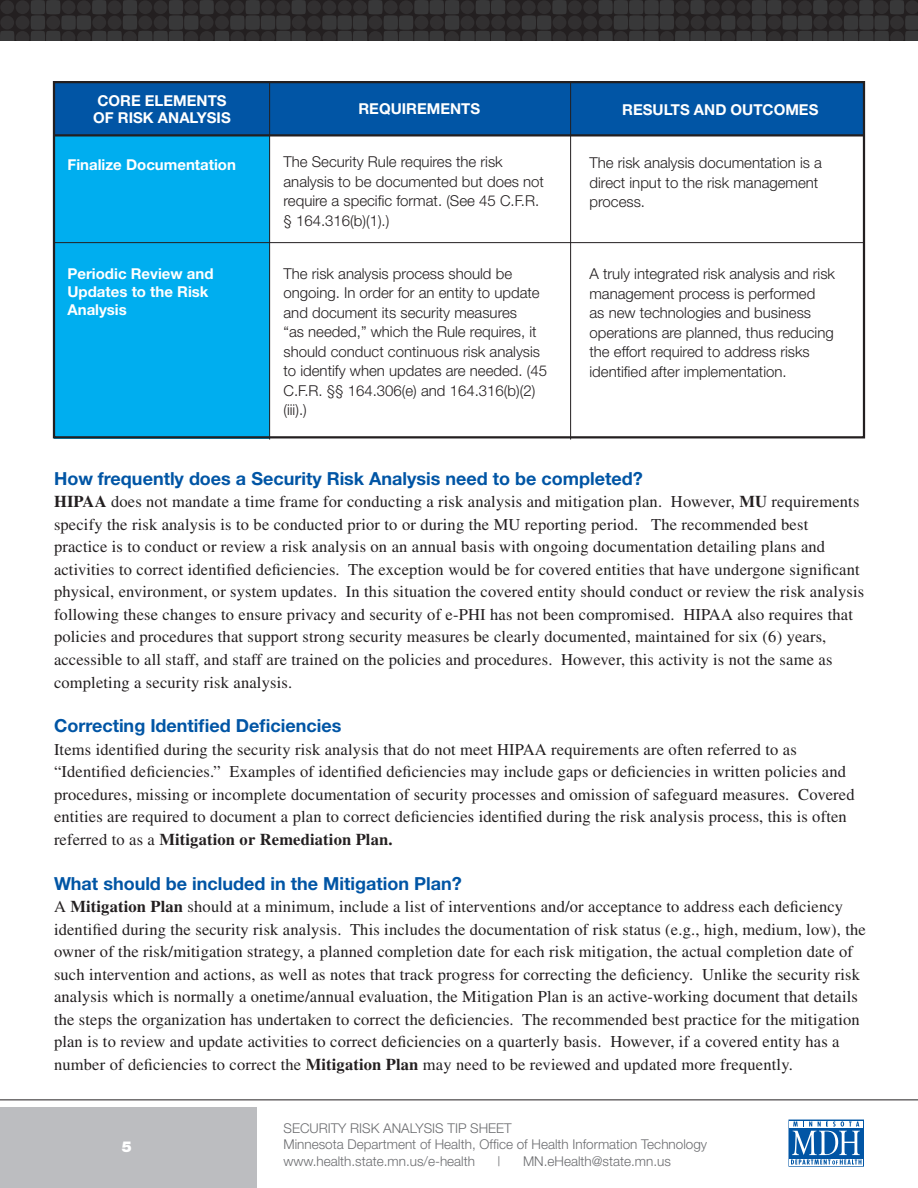
<style>
.page{position:relative;width:918px;height:1188px;background:#fff}
.page>*{position:absolute;margin:0;border:0;box-sizing:border-box;transform-origin:0 0}
.t1{font:700 18px "Helvetica Neue";color:#0155a5}
.t2{font:16.5px/22.5px "Times";letter-spacing:.01em;color:#231f20}
.t3{font:300 15px/19.5px "Helvetica Neue";color:#231f20}
.t4{font:700 15px/18px "Helvetica Neue";color:#fff}
.t5{font:900 15px "Helvetica Neue";color:#fff}
.t6{font:300 13.5px/16.5px "Helvetica Neue";color:#6c6d70}
.s1{font-weight:700}
</style>
<div class="page">
<div style="left:54px;top:81px;width:216px;height:357px;background:#00aeef"></div>
<div style="left:54px;top:81px;width:810px;height:54px;background:#0155a5"></div>
<div style="left:53px;top:81px;width:812px;height:357px;border:2px solid #231f20"></div>
<hr style="left:53px;top:242px;width:810px;height:1px;background:#231f20">
<hr style="left:53px;top:134px;width:810px;height:2px;background:#231f20">
<hr style="left:269px;top:81px;width:1px;height:359px;background:#231f20">
<hr style="left:570px;top:81px;width:1px;height:359px;background:#231f20">
<div style="left:0;top:1107px;width:256px;height:81px;background:#bcbdc0"></div>
<hr style="left:0;top:1100px;width:918px;height:1px;background:#231f20">
<svg style="left:0;top:0;width:918px;height:40px;background:#302e2f"></svg>
<svg style="left:788px;top:1120px;width:76px;height:47px"></svg>
<p class="t4" style="left:93px;top:92px;width:139px;line-height:16.5px">CORE ELEMENTS<br>OF RISK ANALYSIS</p>
<p class="t4" style="left:358px;top:99px;width:123px">REQUIREMENTS</p>
<p class="t4" style="left:622px;top:100px;width:198px">RESULTS AND OUTCOMES</p>
<p class="t4" style="left:68px;top:155px;width:170px">Finalize Documentation</p>
<p class="t3" style="left:284px;top:152px;width:262px">The Security Rule requires the risk analysis to be documented but does not require a specific format. (See 45 C.F.R. § 164.316(b)(1).)</p>
<p class="t3" style="left:590px;top:153px;width:234px">The risk analysis documentation is a direct input to the risk management process.</p>
<p class="t4" style="left:68px;top:264px;width:148px">Periodic Review and<br>Updates to the Risk<br>Analysis</p>
<p class="t3" style="left:284px;top:263px;width:265px">The risk analysis process should be ongoing. In order for an entity to update and document its security measures<br>“as needed,” which the Rule requires, it should conduct continuous risk analysis to identify when updates are needed. (45<br>C.F.R. §§ 164.306(e) and 164.316(b)(2) (iii).)</p>
<p class="t3" style="left:590px;top:264px;width:247px">A truly integrated risk analysis and risk management process is performed<br>as new technologies and business operations are planned, thus reducing the effort required to address risks identified after implementation.</p>
<h3 class="t1" style="left:54px;top:467px;width:590px">How frequently does a Security Risk Analysis need to be completed?</h3>
<p class="t2" style="left:54px;top:491px;width:812px"><span class="s1">HIPAA</span> does not mandate a time frame for conducting a risk analysis and mitigation plan . However, <span class="s1">MU</span> requirements specify the risk analysis is to be conducted prior to or during the MU reporting period . The recommended best practice is to conduct or review a risk analysis on an annual basis with ongoing documentation detailing plans and activities to correct identified deficiencies . The exception would be for covered entities that have undergone significant physical, environment, or system updates . In this situation the covered entity should conduct or review the risk analysis following these changes to ensure privacy and security of e-PHI has not been compromised . HIPAA also requires that policies and procedures that support strong security measures be clearly documented, maintained for six (6) years, accessible to all staff, and staff are trained on the policies and procedures . However, this activity is not the same as completing a security risk analysis .</p>
<h3 class="t1" style="left:54px;top:715px;width:289px">Correcting Identified Deficiencies</h3>
<p class="t2" style="left:54px;top:738px;width:802px">Items identified during the security risk analysis that do not meet HIPAA requirements are often referred to as “Identified deficiencies .” Examples of identified deficiencies may include gaps or deficiencies in written policies and procedures, missing or incomplete documentation of security processes and omission of safeguard measures . Covered entities are required to document a plan to correct deficiencies identified during the risk analysis process, this is often referred to as a <span class="s1">Mitigation or Remediation Plan.</span></p>
<h3 class="t1" style="left:54px;top:872px;width:409px">What should be included in the Mitigation Plan?</h3>
<p class="t2" style="left:54px;top:896px;width:813px">A <span class="s1">Mitigation Plan</span> should at a minimum, include a list of interventions and/or acceptance to address each deficiency identified during the security risk analysis . This includes the documentation of risk status (e .g ., high, medium, low), the owner of the risk/mitigation strategy, a planned completion date for each risk mitigation, the actual completion date of such intervention and actions, as well as notes that track progress for correcting the deficiency . Unlike the security risk analysis which is normally a onetime/annual evaluation, the Mitigation Plan is an active-working document that details the steps the organization has undertaken to correct the deficiencies . The recommended best practice for the mitigation plan is to review and update activities to correct deficiencies on a quarterly basis . However, if a covered entity has a number of deficiencies to correct the <span class="s1">Mitigation Plan</span> may need to be reviewed and updated more frequently .</p>
<p class="t5" style="left:122px;top:1138px;width:12px">5</p>
<p class="t6" style="left:284px;top:1119px;width:425px">SECURITY RISK ANALYSIS TIP SHEET<br>Minnesota Department of Health, Office of Health Information Technology www.health.state.mn.us/e-health</p>
<p class="t6" style="left:498px;top:1152px;width:4px">|</p>
<p class="t6" style="left:523px;top:1152px;width:149px">MN.eHealth@state.mn.us</p>
</div>
